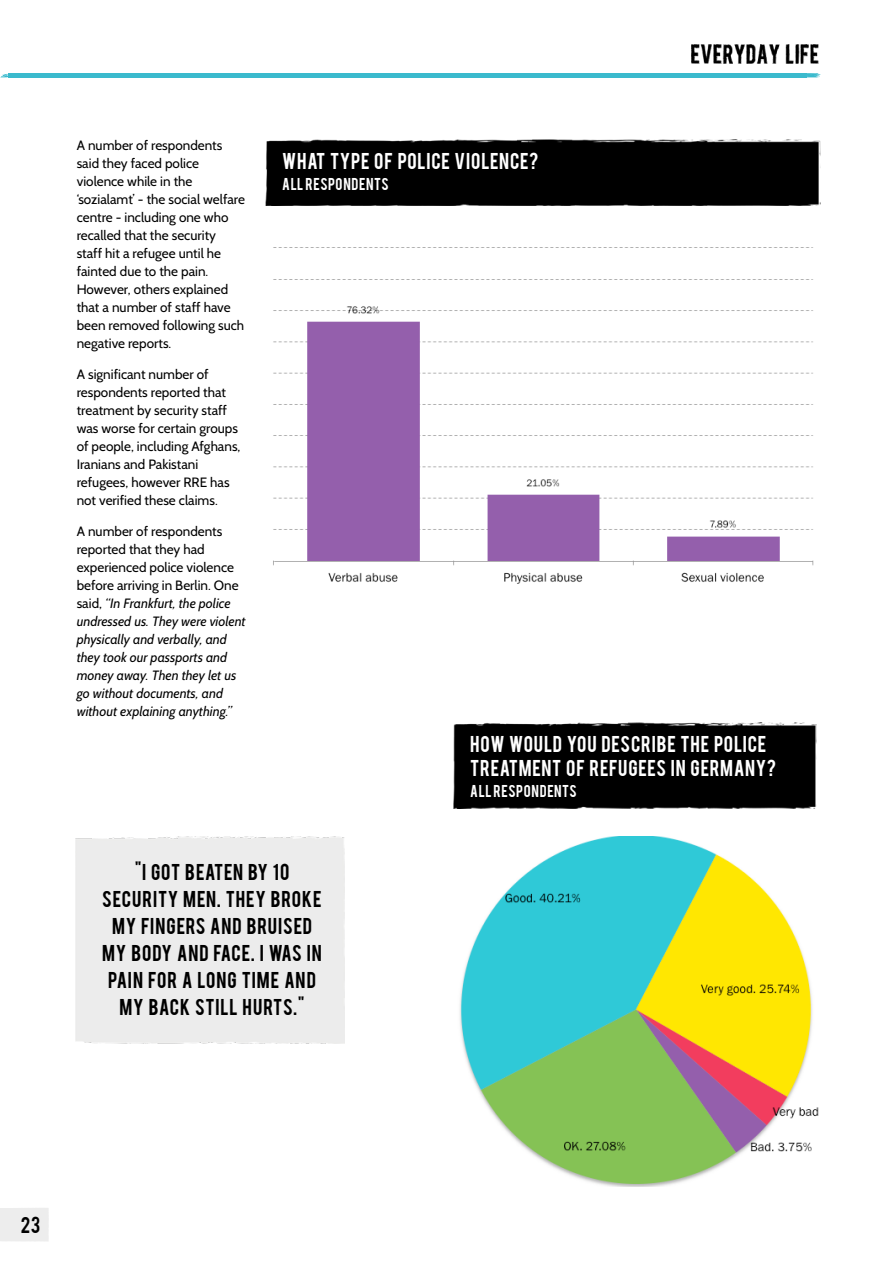
<style>
.page{position:relative;width:893px;height:1263px;background:#fff}
.page>*{position:absolute;margin:0;border:0;box-sizing:border-box;transform-origin:0 0}
.t1{font:18px/27px "Bebas";letter-spacing:.045em;color:#000;text-align:center}
.t2{font:18px/24px "Bebas";letter-spacing:.045em;color:#fff}
.t3{font:13.5px/18px "Cabin";color:#000}
.t4{font:italic 13.5px/18px "Cabin";color:#000}
.t5{font:13.5px "Bebas";letter-spacing:.05em;color:#fff}
.s1{font-style:normal}
</style>
<div class="page">
<div style="left:266px;top:140px;width:555px;height:65px;background:#000"></div>
<div style="left:453px;top:723px;width:364px;height:86px;background:#000"></div>
<img style="left:691px;top:45px;width:128px;height:18px">
<div style="left:0;top:73px;width:821px;height:5px;background:#3bbacd"></div>
<img style="left:460px;top:836px;width:358px;height:351px">
<img style="left:273px;top:247px;width:541px;height:337px">
<div style="left:0;top:1208px;width:49px;height:33px;background:#ededed"></div>
<p class="t3" style="left:77px;top:136px;width:170px">A number of respondents said they faced police violence while in the ‘sozialamt’ - the social welfare centre - including one who recalled that the security<br>staff hit a refugee until he fainted due to the pain.<br>However, others explained that a number of staff have been removed following such negative reports.</p>
<p class="t3" style="left:77px;top:365px;width:165px">A significant number of respondents reported that treatment by security staff was worse for certain groups of people, including Afghans,<br>Iranians and Pakistani refugees, however RRE has not verified these claims.</p>
<p class="t4" style="left:77px;top:522px;width:170px"><span class="s1">A number of respondents reported that they had experienced police violence before arriving in Berlin. One said,</span> “In Frankfurt, the police undressed us. They were violent physically and verbally, and they took our passports and money away. Then they let us go without documents, and without explaining anything.”</p>
<h1 class="t2" style="left:282px;top:148px;width:258px">WHAT TYPE OF POLICE VIOLENCE?</h1>
<p class="t5" style="left:282px;top:174px;width:108px">ALL RESPONDENTS</p>
<h1 class="t2" style="left:470px;top:731px;width:307px">HOW WOULD YOU DESCRIBE THE POLICE<br>TREATMENT OF REFUGEES IN GERMANY?</h1>
<p class="t5" style="left:470px;top:781px;width:108px">ALL RESPONDENTS</p>
<h1 class="t1" style="left:102px;top:857px;width:221px">"I GOT BEATEN BY 10<br>SECURITY MEN. THEY BROKE<br>MY FINGERS AND BRUISED<br>MY BODY AND FACE. I WAS IN<br>PAIN FOR A LONG TIME AND<br>MY BACK STILL HURTS."</h1>
<h1 class="t1" style="left:21px;top:1210px;width:21px">23</h1>
</div>
